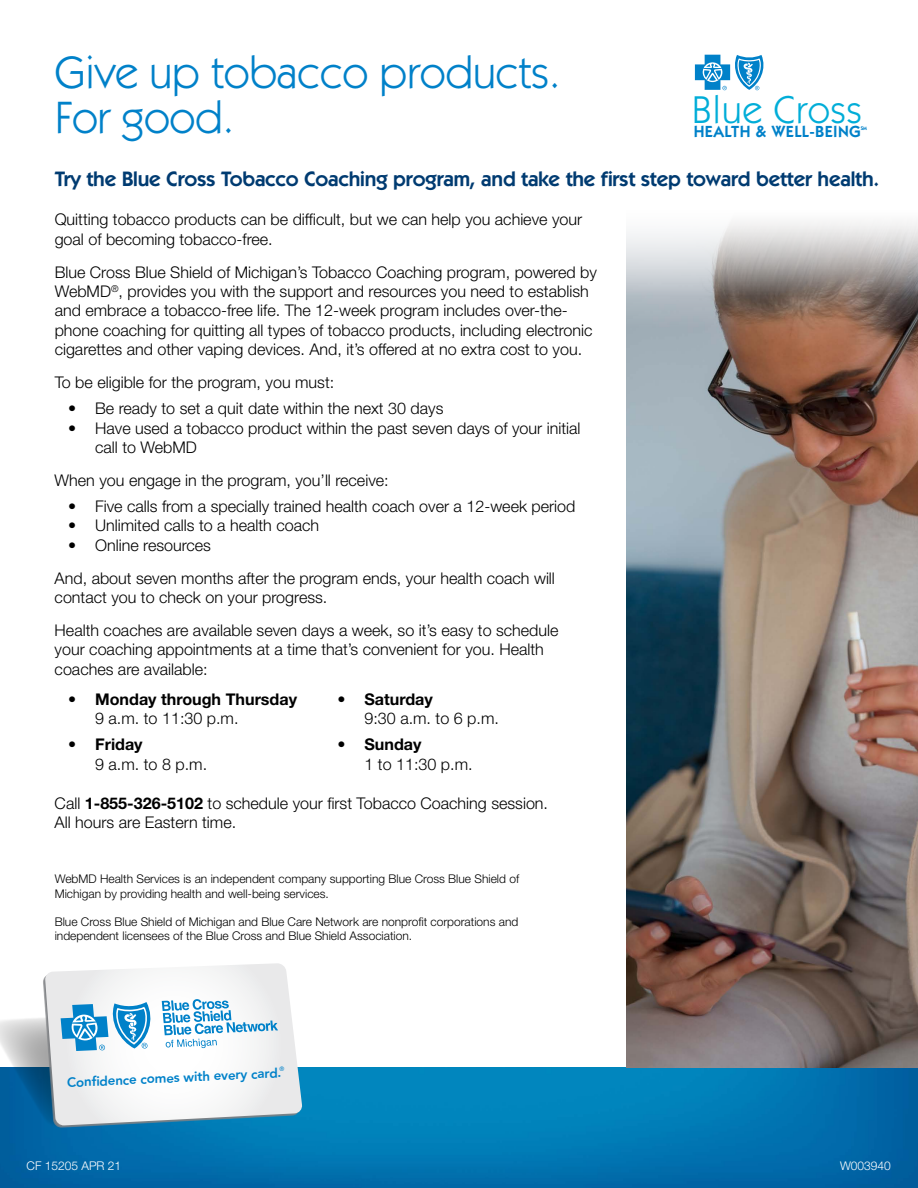
<style>
.page{position:relative;width:918px;height:1188px;background:#fff}
.page>*{position:absolute;margin:0;border:0;box-sizing:border-box;transform-origin:0 0}
.t1{font:45.45px/45.5px "ITC Kabel Std";color:#0081c9}
.t2{font:39px "ITC Kabel Std";letter-spacing:.025em;color:#01add8}
.t3{font:600 21px "ITC Kabel Std";letter-spacing:-.01em;color:#003b71}
.t4{font:300 16.2px/19.4px "Helvetica Neue LT Std";color:#000}
.t5{font:700 16.2px "Helvetica Neue LT Std";color:#000}
.t6{font:600 16.2px "ITC Kabel Std";letter-spacing:.025em;color:#0081c9}
.t7{font:800 13.2px "Avenir LT Std";color:#0081c9}
.t8{font:300 12px/14.4px "Helvetica Neue LT Std";color:#000}
.t9{font:300 12px "Helvetica Neue LT Std";color:#fff}
.t10{font:600 5.25px "ITC Kabel Std";color:#0081c9}
.s1{font-weight:700}
</style>
<div class="page">
<img style="left:0;top:1067px;width:918px;height:121px">
<img style="left:626px;top:222px;width:292px;height:845px">
<svg style="left:695px;top:55px;width:69px;height:35px"></svg>
<svg style="left:0;top:963px;width:303px;height:165px"></svg>
<h1 class="t1" style="left:55px;top:50px;width:507px">Give up tobacco products.<br>For good.</h1>
<p class="t3" style="left:55px;top:167px;width:826px">Try the Blue Cross Tobacco Coaching program, and take the first step toward better health.</p>
<h2 class="t2" style="left:692px;top:87px;width:171px">Blue Cross</h2>
<p class="t10" style="left:861px;top:125px;width:8px">SM</p>
<p class="t6" style="left:694px;top:122px;width:169px">HEALTH &amp; WELL-BEING</p>
<p class="t4" style="left:55px;top:210px;width:529px">Quitting tobacco products can be difficult, but we can help you achieve your goal of becoming tobacco-free.</p>
<p class="t4" style="left:55px;top:262px;width:544px">Blue Cross Blue Shield of Michigan’s Tobacco Coaching program, powered by WebMD<sup>®</sup>, provides you with the support and resources you need to establish and embrace a tobacco-free life. The 12-week program includes over-the&shy;phone coaching for quitting all types of tobacco products, including electronic cigarettes and other vaping devices. And, it’s offered at no extra cost to you.</p>
<p class="t4" style="left:55px;top:372px;width:281px">To be eligible for the program, you must:</p>
<p class="t4" style="left:68px;top:398px;width:377px">• Be ready to set a quit date within the next 30 days</p>
<p class="t4" style="left:95px;top:418px;width:487px;text-indent:-27px">• Have used a tobacco product within the past seven days of your initial call to WebMD</p>
<p class="t4" style="left:55px;top:470px;width:335px">When you engage in the program, you’ll receive:</p>
<p class="t4" style="left:68px;top:496px;width:509px">• Five calls from a specially trained health coach over a 12-week period</p>
<p class="t4" style="left:68px;top:516px;width:253px">• Unlimited calls to a health coach</p>
<p class="t4" style="left:55px;top:528px;width:502px;line-height:33px;text-indent:14px">• Online resources<br>And, about seven months after the program ends, your health coach will</p>
<p class="t4" style="left:55px;top:580px;width:505px;line-height:33px">contact you to check on your progress.<br>Health coaches are available seven days a week, so it’s easy to schedule</p>
<p class="t4" style="left:55px;top:640px;width:491px">your coaching appointments at a time that’s convenient for you. Health coaches are available:</p>
<p class="t5" style="left:337px;top:689px;width:97px">• Saturday</p>
<p class="t4" style="left:364px;top:708px;width:136px">9:30 a.m. to 6 p.m.</p>
<p class="t5" style="left:337px;top:735px;width:86px">• Sunday</p>
<p class="t4" style="left:364px;top:754px;width:110px">1 to 11:30 p.m.</p>
<p class="t4" style="left:55px;top:793px;width:495px">Call <span class="s1">1-855-326-5102</span> to schedule your first Tobacco Coaching session.<br>All hours are Eastern time.</p>
<p class="t5" style="left:68px;top:689px;width:230px">• Monday through Thursday</p>
<p class="t4" style="left:95px;top:708px;width:145px">9 a.m. to 11:30 p.m.</p>
<p class="t5" style="left:68px;top:735px;width:76px">• Friday</p>
<p class="t4" style="left:95px;top:754px;width:114px">9 a.m. to 8 p.m.</p>
<p class="t8" style="left:55px;top:872px;width:466px">WebMD Health Services is an independent company supporting Blue Cross Blue Shield of<br>Michigan by providing health and well-being services.</p>
<p class="t8" style="left:55px;top:914px;width:465px">Blue Cross Blue Shield of Michigan and Blue Care Network are nonprofit corporations and independent licensees of the Blue Cross and Blue Shield Association.</p>
<p class="t7" style="left:67px;top:1075px;width:219px;rotate:-3deg">Confi dence comes with every card.<sup>®</sup></p>
<p class="t9" style="left:27px;top:1158px;width:96px">CF 15205 APR 21</p>
<p class="t9" style="left:840px;top:1158px;width:52px">W003940</p>
</div>
